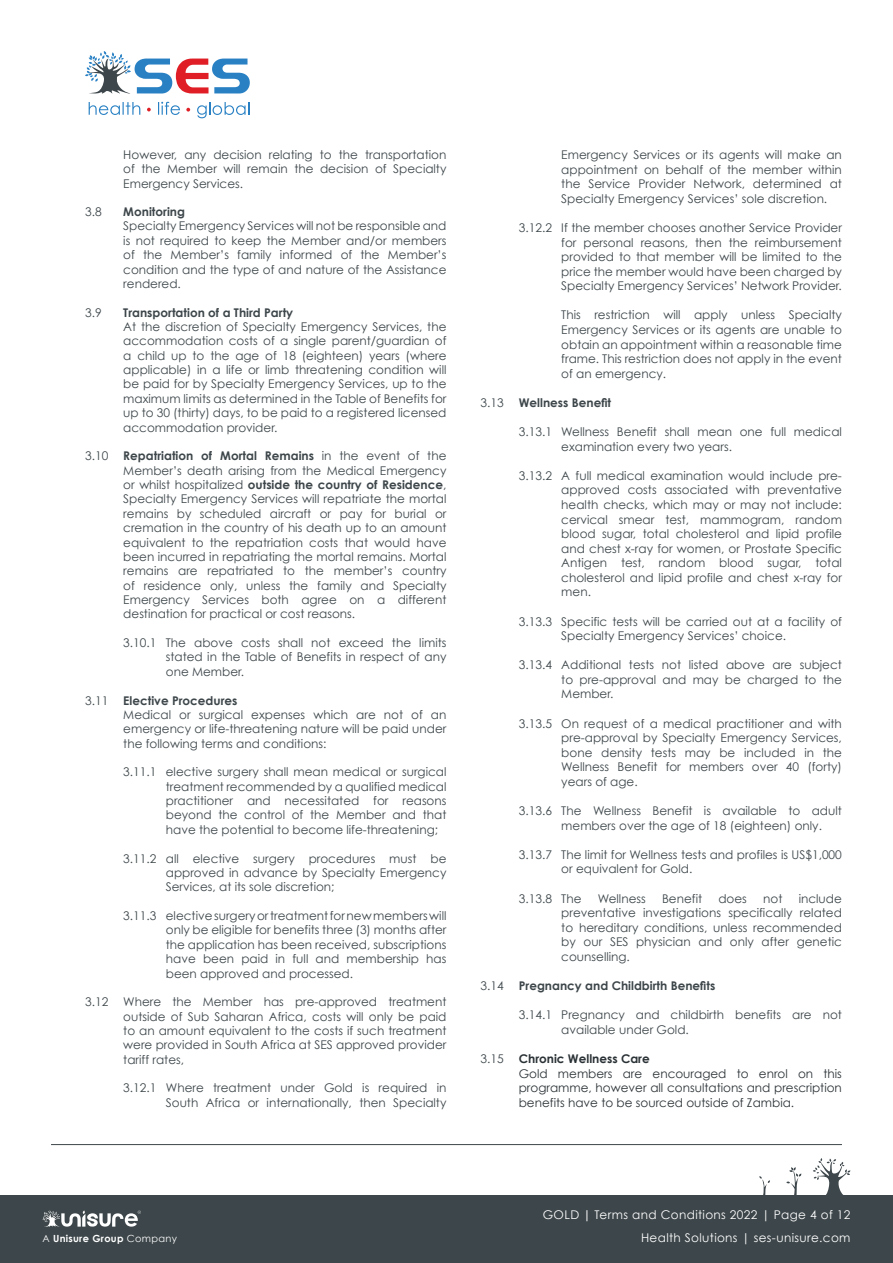
<style>
.page{position:relative;width:893px;height:1263px;background:#fff}
.page>*{position:absolute;margin:0;border:0;box-sizing:border-box;transform-origin:0 0}
.t1{font:12px/14.4px "Century Gothic";color:#3d464a;text-align:justify}
.t2{font:12px/14.7px "Century Gothic";color:#2b3236;text-align:justify}
.t3{font:700 12px "Century Gothic";color:#3d464a}
.t4{font:12px "Century Gothic";letter-spacing:.03em;color:#fff}
.t5{font:700 12px "Century Gothic";color:#2b3236}
.t6{font:700 9.75px "Century Gothic";letter-spacing:.03em;color:#fff}
.s1{font-weight:700}
.s2{font-weight:400}
</style>
<div class="page">
<div style="left:0;top:1195px;width:893px;height:68px;background:#3d464a"></div>
<svg style="left:759px;top:1176px;width:11px;height:19px"></svg>
<svg style="left:786px;top:1167px;width:16px;height:28px"></svg>
<svg style="left:813px;top:1158px;width:37px;height:37px"></svg>
<svg style="left:43px;top:1210px;width:98px;height:17px"></svg>
<svg style="left:89px;top:102px;width:51px;height:13px"></svg>
<svg style="left:147px;top:108px;width:4px;height:3px"></svg>
<svg style="left:158px;top:102px;width:22px;height:13px"></svg>
<svg style="left:186px;top:108px;width:4px;height:4px"></svg>
<svg style="left:197px;top:102px;width:52px;height:16px"></svg>
<svg style="left:85px;top:51px;width:165px;height:43px"></svg>
<hr style="left:51px;top:1144px;width:791px;height:1px;background:#3d464a">
<p class="t1" style="left:123px;top:148px;width:325px">However, any decision relating to the transportation of the Member will remain the decision of Specialty Emergency Services.</p>
<p class="t1" style="left:85px;top:204px;width:18px">3.8</p>
<p class="t3" style="left:123px;top:203px;width:63px">Monitoring</p>
<p class="t1" style="left:123px;top:219px;width:325px">Specialty Emergency Services will not be responsible and is not required to keep the Member and/or members of the Member’s family informed of the Member’s condition and the type of and nature of the Assistance rendered.</p>
<p class="t1" style="left:85px;top:305px;width:18px">3.9</p>
<p class="t3" style="left:123px;top:303px;width:171px">Transportation of a Third Party</p>
<p class="t1" style="left:123px;top:319px;width:325px">At the discretion of Specialty Emergency Services, the accommodation costs of a single parent/guardian of a child up to the age of 18 (eighteen) years (where applicable) in a life or limb threatening condition will be paid for by Specialty Emergency Services, up to the maximum limits as determined in the Table of Benefits for up to 30 (thirty) days, to be paid to a registered licensed accommodation provider.</p>
<p class="t1" style="left:85px;top:449px;width:25px">3.10</p>
<p class="t1" style="left:123px;top:449px;width:325px"><span class="s1">Repatriation of Mortal Remains</span> in the event of the Member’s death arising from the Medical Emergency or whilst hospitalized <span class="s1">outside the country of Residence</span>, Specialty Emergency Services will repatriate the mortal remains by scheduled aircraft or pay for burial or cremation in the country of his death up to an amount equivalent to the repatriation costs that would have been incurred in repatriating the mortal remains. Mortal remains are repatriated to the member’s country of residence only, unless the family and Specialty Emergency Services both agree on a different destination for practical or cost reasons.</p>
<p class="t1" style="left:166px;top:635px;width:282px;text-indent:-43px">3.10.1 The above costs shall not exceed the limits stated in the Table of Benefits in respect of any one Member.</p>
<p class="t1" style="left:85px;top:693px;width:25px">3.11</p>
<p class="t3" style="left:123px;top:691px;width:116px">Elective Procedures</p>
<p class="t1" style="left:123px;top:707px;width:325px">Medical or surgical expenses which are not of an emergency or life-threatening nature will be paid under the following terms and conditions:</p>
<p class="t1" style="left:166px;top:765px;width:282px;text-indent:-43px">3.11.1 elective surgery shall mean medical or surgical treatment recommended by a qualified medical practitioner and necessitated for reasons beyond the control of the Member and that have the potential to become life-threatening;</p>
<p class="t1" style="left:166px;top:851px;width:282px;text-indent:-43px">3.11.2 all elective surgery procedures must be approved in advance by Specialty Emergency Services, at its sole discretion;</p>
<p class="t1" style="left:166px;top:908px;width:282px;text-indent:-43px">3.11.3 elective surgery or treatment for new members will only be eligible for benefits three (3) months after the application has been received, subscriptions have been paid in full and membership has been approved and processed.</p>
<p class="t1" style="left:85px;top:994px;width:25px">3.12</p>
<p class="t1" style="left:123px;top:994px;width:325px">Where the Member has pre-approved treatment outside of Sub Saharan Africa, costs will only be paid to an amount equivalent to the costs if such treatment were provided in South Africa at SES approved provider tariff rates,</p>
<p class="t1" style="left:123px;top:1081px;width:325px;text-align:right">3.12.1 Where treatment under Gold is required in<br>South Africa or internationally, then Specialty</p>
<p class="t1" style="left:561px;top:147px;width:282px">Emergency Services or its agents will make an appointment on behalf of the member within the Service Provider Network, determined at Specialty Emergency Services’ sole discretion.</p>
<p class="t1" style="left:561px;top:220px;width:282px;text-indent:-43px">3.12.2 If the member chooses another Service Provider for personal reasons, then the reimbursement provided to that member will be limited to the price the member would have been charged by Specialty Emergency Services’ Network Provider.</p>
<p class="t1" style="left:561px;top:308px;width:282px">This restriction will apply unless Specialty Emergency Services or its agents are unable to obtain an appointment within a reasonable time frame. This restriction does not apply in the event of an emergency.</p>
<p class="t1" style="left:480px;top:395px;width:25px">3.13</p>
<p class="t3" style="left:519px;top:393px;width:94px">Wellness Benefit</p>
<p class="t1" style="left:561px;top:424px;width:282px;text-indent:-43px">3.13.1 Wellness Benefit shall mean one full medical examination every two years.</p>
<p class="t1" style="left:561px;top:468px;width:282px;text-indent:-43px">3.13.2 A full medical examination would include pre&shy;approved costs associated with preventative health checks, which may or may not include: cervical smear test, mammogram, random blood sugar, total cholesterol and lipid profile and chest x-ray for women, or Prostate Specific Antigen test, random blood sugar, total cholesterol and lipid profile and chest x-ray for men.</p>
<p class="t1" style="left:561px;top:614px;width:282px;text-indent:-43px">3.13.3 Specific tests will be carried out at a facility of<br>Specialty Emergency Services’ choice.</p>
<p class="t1" style="left:561px;top:657px;width:282px;text-indent:-43px">3.13.4 Additional tests not listed above are subject to pre-approval and may be charged to the Member.</p>
<p class="t1" style="left:561px;top:716px;width:282px;text-indent:-43px">3.13.5 On request of a medical practitioner and with pre-approval by Specialty Emergency Services, bone density tests may be included in the Wellness Benefit for members over 40 (forty) years of age.</p>
<p class="t1" style="left:561px;top:803px;width:282px;text-indent:-43px">3.13.6 The Wellness Benefit is available to adult members over the age of 18 (eighteen) only.</p>
<p class="t1" style="left:561px;top:847px;width:282px;text-indent:-43px">3.13.7 The limit for Wellness tests and profiles is US$1,000 or equivalent for Gold.</p>
<p class="t1" style="left:519px;top:891px;width:64px">3.13.8 The</p>
<p class="t1" style="left:598px;top:891px;width:49px">Wellness</p>
<p class="t1" style="left:662px;top:891px;width:42px">Benefit</p>
<p class="t1" style="left:718px;top:891px;width:30px">does</p>
<p class="t1" style="left:763px;top:891px;width:21px">not</p>
<p class="t1" style="left:561px;top:891px;width:282px;text-indent:237px">include preventative investigations specifically related to hereditary conditions, unless recommended by our SES physician and only after genetic counselling.</p>
<p class="t1" style="left:480px;top:978px;width:25px">3.14</p>
<p class="t3" style="left:519px;top:976px;width:198px">Pregnancy and Childbirth Benefits</p>
<p class="t1" style="left:561px;top:1007px;width:282px;text-indent:-43px">3.14.1 Pregnancy and childbirth benefits are not available under Gold.</p>
<p class="t1" style="left:480px;top:1051px;width:25px">3.15</p>
<p class="t5" style="left:519px;top:1049px;width:133px">Chronic Wellness Care</p>
<p class="t2" style="left:519px;top:1066px;width:325px">Gold members are encouraged to enrol on this programme, however all consultations and prescription benefits have to be sourced outside of Zambia.</p>
<p class="t4" style="left:543px;top:1208px;width:309px">GOLD <span class="s1">|</span> Terms and Conditions 2022 | Page 4 of 12</p>
<p class="t6" style="left:43px;top:1230px;width:136px"><span class="s2">A</span> Unisure Group <span class="s2">Company</span></p>
<p class="t4" style="left:641px;top:1231px;width:211px">Health Solutions | ses-unisure.com</p>
</div>
